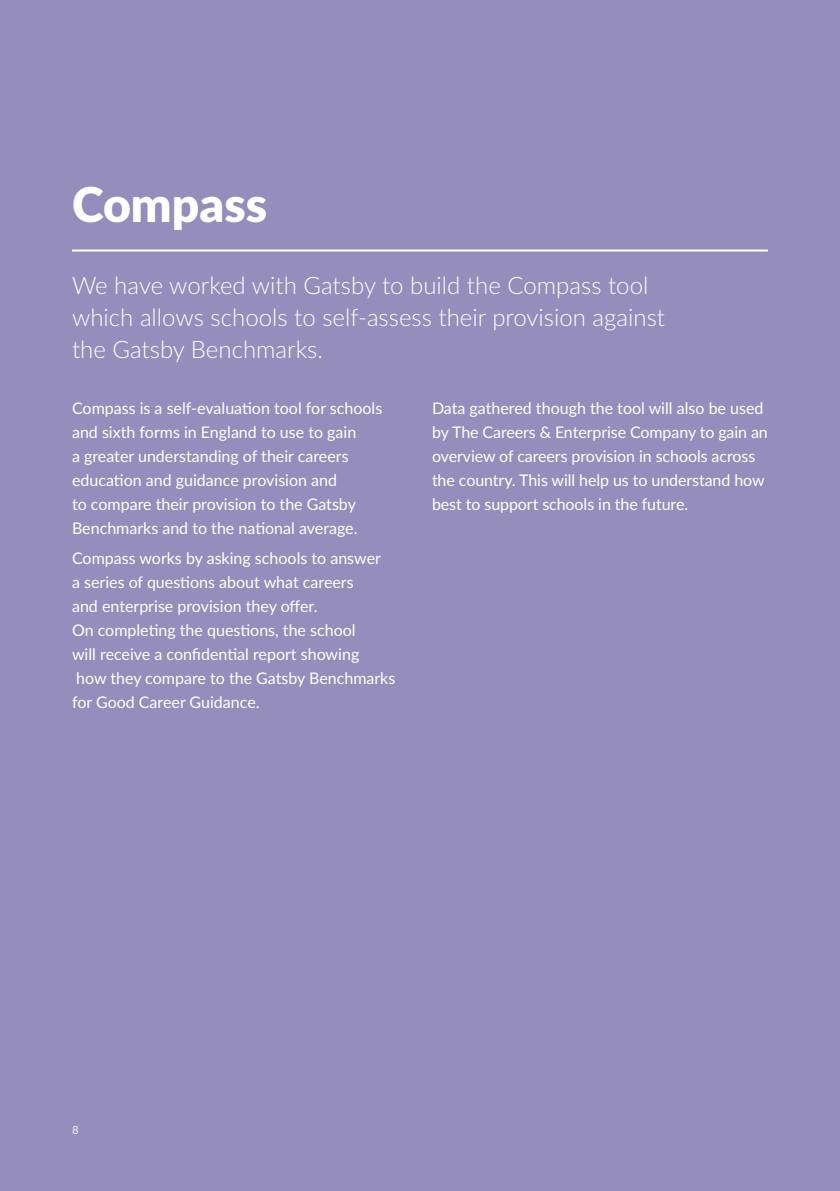
<style>
.page{position:relative;width:840px;height:1191px;background:#fff}
.page>*{position:absolute;margin:0;border:0;box-sizing:border-box;transform-origin:0 0}
.t1{font:900 48px "Lato";color:#fff}
.t2{font:300 24px/32px "Lato";color:#fff}
.t3{font:16px/24px "Lato";color:#fff}
.t4{font:12px "Lato";color:#fff}
</style>
<div class="page">
<div style="left:0;top:0;width:839px;height:1191px;background:#958dbc"></div>
<hr style="left:72px;top:249px;width:695px;height:2px;background:#fff">
<h1 class="t1" style="left:72px;top:168px;width:196px">Compass</h1>
<h2 class="t2" style="left:72px;top:269px;width:594px">We have worked with Gatsby to build the Compass tool which allows schools to self-assess their provision against the Gatsby Benchmarks.</h2>
<p class="t3" style="left:72px;top:396px;width:311px">Compass is a self-evaluation tool for schools and sixth forms in England to use to gain<br>a greater understanding of their careers education and guidance provision and<br>to compare their provision to the Gatsby Benchmarks and to the national average.</p>
<p class="t3" style="left:72px;top:546px;width:324px">Compass works by asking schools to answer<br>a series of questions about what careers<br>and enterprise provision they offer.<br>On completing the questions, the school<br>will receive a confidential report showing<br>how they compare to the Gatsby Benchmarks for Good Career Guidance.</p>
<p class="t3" style="left:432px;top:396px;width:337px">Data gathered though the tool will also be used by The Careers &amp; Enterprise Company to gain an overview of careers provision in schools across the country. This will help us to understand how best to support schools in the future.</p>
<p class="t4" style="left:72px;top:1121px;width:8px">8</p>
</div>
